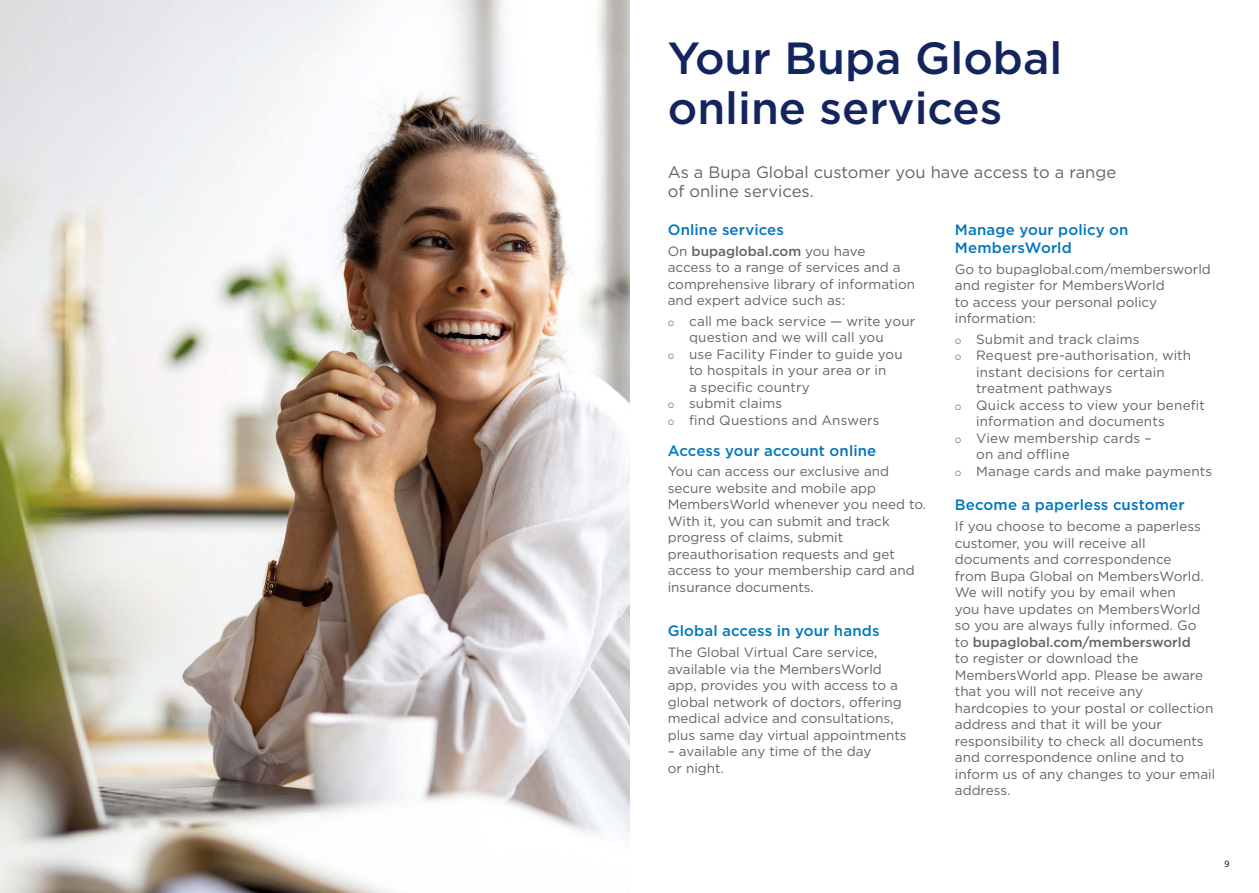
<style>
.page{position:relative;width:1259px;height:893px;background:#fff}
.page>*{position:absolute;margin:0;border:0;box-sizing:border-box;transform-origin:0 0}
.t1{font:500 45px/49.5px "Gotham";color:#14255e}
.t2{font:16.5px/19.5px "Gotham";color:#646363}
.t3{font:500 15px/18px "Gotham";letter-spacing:.01em;color:#0076bd}
.t4{font:13.5px/16.5px "Gotham";color:#646363}
.t5{font:9px "Gotham Narrow";color:#000}
.s1{font-weight:500}
</style>
<div class="page">
<img style="left:0;top:0;width:629px;height:893px">
<h1 class="t1" style="left:668px;top:33px;width:396px">Your Bupa Global online services</h1>
<p class="t2" style="left:668px;top:162px;width:450px">As a Bupa Global customer you have access to a range of online services.</p>
<p class="t3" style="left:668px;top:220px;width:118px">Online services</p>
<p class="t4" style="left:668px;top:242px;width:249px">On <span class="s1">bupaglobal.com</span> you have<br>access to a range of services and a comprehensive library of information and expert advice such as:</p>
<p class="t4" style="left:689px;top:312px;width:228px;text-indent:-21px">○ call me back service — write your question and we will call you</p>
<p class="t4" style="left:689px;top:345px;width:215px;text-indent:-21px">○ use Facility Finder to guide you to hospitals in your area or in<br>a specific country</p>
<p class="t4" style="left:668px;top:395px;width:116px">○ submit claims</p>
<p class="t4" style="left:668px;top:411px;width:213px">○ find Questions and Answers</p>
<p class="t3" style="left:668px;top:441px;width:210px">Access your account online</p>
<p class="t4" style="left:668px;top:463px;width:260px">You can access our exclusive and secure website and mobile app<br>MembersWorld whenever you need to.<br>With it, you can submit and track progress of claims, submit preauthorisation requests and get access to your membership card and insurance documents.</p>
<p class="t3" style="left:668px;top:622px;width:213px">Global access in your hands</p>
<p class="t4" style="left:668px;top:644px;width:240px">The Global Virtual Care service, available via the MembersWorld app, provides you with access to a global network of doctors, offering medical advice and consultations, plus same day virtual appointments</p>
<p class="t4" style="left:668px;top:743px;width:205px">– available any time of the day or night.</p>
<p class="t3" style="left:955px;top:220px;width:175px">Manage your policy on<br>MembersWorld</p>
<p class="t4" style="left:955px;top:260px;width:257px">Go to bupaglobal.com/membersworld and register for MembersWorld<br>to access your personal policy information:</p>
<p class="t4" style="left:955px;top:330px;width:186px">○ Submit and track claims</p>
<p class="t4" style="left:976px;top:347px;width:216px;text-indent:-21px">○ Request pre-authorisation, with instant decisions for certain treatment pathways</p>
<p class="t4" style="left:976px;top:396px;width:230px;text-indent:-21px">○ Quick access to view your benefit information and documents</p>
<p class="t4" style="left:976px;top:429px;width:177px;text-indent:-21px">○ View membership cards – on and offline</p>
<p class="t4" style="left:955px;top:462px;width:259px">○ Manage cards and make payments</p>
<p class="t3" style="left:955px;top:496px;width:231px">Become a paperless customer</p>
<p class="t4" style="left:955px;top:518px;width:262px">If you choose to become a paperless customer, you will receive all documents and correspondence<br>from Bupa Global on MembersWorld.<br>We will notify you by email when<br>you have updates on MembersWorld so you are always fully informed. Go<br>to <span class="s1">bupaglobal.com/membersworld<br></span>to register or download the<br>MembersWorld app. Please be aware that you will not receive any hardcopies to your postal or collection address and that it will be your responsibility to check all documents and correspondence online and to inform us of any changes to your email address.</p>
<p class="t5" style="left:1224px;top:858px;width:7px">9</p>
</div>
